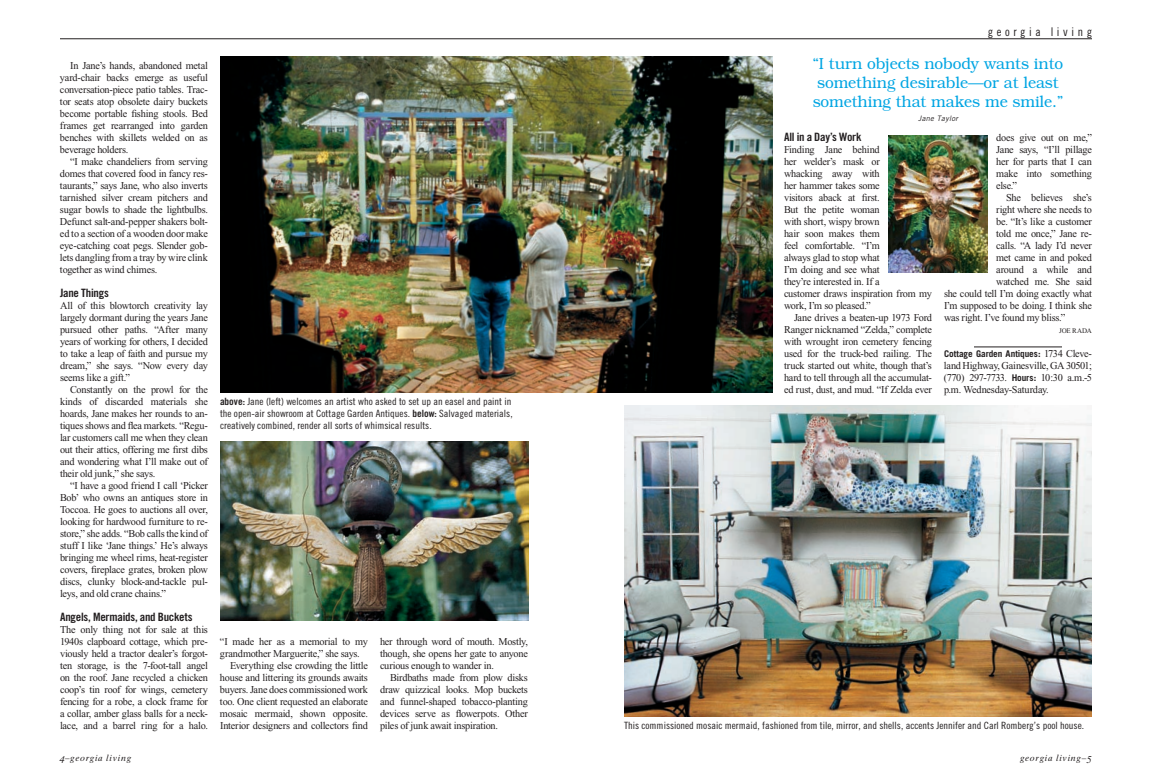
<style>
.page{position:relative;width:1152px;height:783px;background:#fff}
.page>*{position:absolute;margin:0;border:0;box-sizing:border-box;transform-origin:0 0}
.PQ{font:300 16px/19px "Bookman";letter-spacing:-.005em;color:#00a5e3}
.TXF{font:12px "Trade Gothic Cond Eighteen";letter-spacing:.3em;color:#231f20}
.SH1{font:11.5px "Trade Gothic Bold Cond Twenty";letter-spacing:-.02em;color:#231f20;scale:1.07 1}
.TXT{font:10.5px/12px "Times New Roman";letter-spacing:-.02em;color:#231f20;text-align:justify}
.TXF-2{font:10.5px/12px "Times New Roman";letter-spacing:-.02em;color:#231f20}
.RUL{font:10.5px/12px "Times New Roman";letter-spacing:-.03em;color:#231f20;text-align:justify}
.LEG{font:10px/12px "Trade Gothic Cond Eighteen";color:#231f20;text-align:justify;scale:1.05 1}
.RUL-2{font:700 9.2px "Trade Gothic";letter-spacing:-.01em;color:#231f20}
.t1{font:9px "Times Ten Italic Os F";letter-spacing:.075em;color:#231f20}
.PQBY{font:italic 7.5px "Trade Gothic";letter-spacing:.04em;color:#231f20}
.TXT-2{font:7px "Times New Roman";letter-spacing:-.025em;color:#231f20}
.s1{font-size:10px}
.s2{font-family:"Trade Gothic Bold Cond Twenty"}
.s3{font-family:"Times New Roman";font-weight:400;font-size:10.5px}
.s4{font-family:"Trade Gothic";font-weight:700;font-size:9.2px}
</style>
<div class="page">
<hr style="left:60px;top:39px;width:1032px;height:1px;background:#231f20">
<hr style="left:974px;top:347px;width:88px;height:1px;background:#231f20">
<img style="left:624px;top:405px;width:468px;height:312px">
<img style="left:220px;top:57px;width:552px;height:336px">
<img style="left:889px;top:136px;width:98px;height:137px">
<img style="left:220px;top:441px;width:308px;height:180px">
<p class="TXT" style="left:60px;top:60px;width:150px;text-indent:10px">In Jane’s hands, abandoned metal yard-chair backs emerge as useful conversation-piece patio tables. Trac&shy;tor seats atop obsolete dairy buckets become portable fishing stools. Bed frames get rearranged into garden benches with skillets welded on as beverage holders.</p>
<p class="TXT" style="left:60px;top:156px;width:150px;text-indent:10px">“I make chandeliers from serving domes that covered food in fancy res&shy;taurants,” says Jane, who also inverts tarnished silver cream pitchers and sugar bowls to shade the lightbulbs.<br>Defunct salt-and-pepper shakers bolt&shy;ed to a section of a wooden door make eye-catching coat pegs. Slender gob&shy;lets dangling from a tray by wire clink together as wind chimes.</p>
<p class="SH1" style="left:60px;top:286px;width:47px">Jane Things</p>
<p class="TXF-2" style="left:60px;top:300px;width:149px;text-align:justify">All of this blowtorch creativity lay largely dormant during the years Jane pursued other paths. “After many years of working for others, I decided to take a leap of faith and pursue my dream,” she says. “Now every day seems like a gift.”</p>
<p class="TXT" style="left:60px;top:384px;width:150px;text-indent:10px">Constantly on the prowl for the kinds of discarded materials she hoards, Jane makes her rounds to an&shy;tiques shows and flea markets. “Regu&shy;lar customers call me when they clean out their attics, offering me first dibs and wondering what I’ll make out of their old junk,” she says.</p>
<p class="TXT" style="left:60px;top:480px;width:150px;text-indent:10px">“I have a good friend I call ‘Picker Bob’ who owns an antiques store in Toccoa. He goes to auctions all over, looking for hardwood furniture to re&shy;store,” she adds. “Bob calls the kind of stuff I like ‘Jane things.’ He’s always bringing me wheel rims, heat-register covers, fireplace grates, broken plow discs, clunky block-and-tackle pul&shy;leys, and old crane chains.”</p>
<p class="SH1" style="left:60px;top:610px;width:126px">Angels, Mermaids, and Buckets</p>
<p class="TXF-2" style="left:60px;top:624px;width:150px;text-align:justify">The only thing not for sale at this 1940s clapboard cottage, which pre&shy;viously held a tractor dealer’s forgot&shy;ten storage, is the 7-foot-tall angel on the roof. Jane recycled a chicken coop’s tin roof for wings, cemetery fencing for a robe, a clock frame for a collar, amber glass balls for a neck&shy;lace, and a barrel ring for a halo.</p>
<p class="t1" style="left:60px;top:752px;width:73px"><span class="s1">4</span>–georgia living</p>
<p class="LEG" style="left:220px;top:395px;width:280px"><span class="s2">above:</span> Jane (left) welcomes an artist who asked to set up an easel and paint in the open-air showroom at Cottage Garden Antiques. <span class="s2">below:</span> Salvaged materials, creatively combined, render all sorts of whimsical results.</p>
<p class="TXF-2" style="left:220px;top:636px;width:150px">“I made her as a memorial to my grandmother Marguerite,” she says.</p>
<p class="TXT" style="left:220px;top:660px;width:149px;text-indent:10px">Everything else crowding the little house and littering its grounds awaits buyers. Jane does commissioned work too. One client requested an elaborate mosaic mermaid, shown opposite.<br>Interior designers and collectors find</p>
<p class="TXT" style="left:380px;top:636px;width:149px">her through word of mouth. Mostly, though, she opens her gate to anyone curious enough to wander in.</p>
<p class="TXT" style="left:380px;top:672px;width:149px;text-indent:10px">Birdbaths made from plow disks draw quizzical looks. Mop buckets and funnel-shaped tobacco-planting devices serve as flowerpots. Other piles of junk await inspiration.</p>
<p class="TXF" style="left:988px;top:25px;width:106px">georgia living</p>
<p class="PQ" style="left:813px;top:54px;width:252px">“I turn objects nobody wants into something desirable—or at least something that makes me smile.”</p>
<p class="PQBY" style="left:918px;top:114px;width:41px">Jane Taylor</p>
<p class="SH1" style="left:784px;top:130px;width:74px">All in a Day’s Work</p>
<p class="TXF-2" style="left:784px;top:144px;width:149px">Finding Jane behind<br>her welder’s mask or<br>whacking away with<br>her hammer takes some<br>visitors aback at first.<br>But the petite woman<br>with short, wispy brown<br>hair soon makes them<br>feel comfortable. “I’m<br>always glad to stop what<br>I’m doing and see what<br>they’re interested in. If a<br>customer draws inspiration from my work, I’m so pleased.”</p>
<p class="TXT" style="left:784px;top:312px;width:150px;text-indent:10px">Jane drives a beaten-up 1973 Ford Ranger nicknamed “Zelda,” complete with wrought iron cemetery fencing used for the truck-bed railing. The truck started out white, though that’s hard to tell through all the accumulat&shy;ed rust, dust, and mud. “If Zelda ever</p>
<p class="TXT" style="left:996px;top:132px;width:97px">does give out on me,” Jane says, “I’ll pillage her for parts that I can make into something else.”</p>
<p class="TXT" style="left:1006px;top:192px;width:87px">She believes she’s</p>
<p class="TXT" style="left:996px;top:204px;width:97px">right where she needs to</p>
<p class="TXT" style="left:996px;top:216px;width:97px">be. “It’s like a customer</p>
<p class="TXT" style="left:996px;top:228px;width:97px">told me once,” Jane re-</p>
<p class="TXT" style="left:996px;top:240px;width:97px">calls. “A lady I’d never</p>
<p class="TXT" style="left:996px;top:252px;width:97px">met came in and poked</p>
<p class="TXT" style="left:996px;top:264px;width:97px">around a while and</p>
<p class="TXT" style="left:996px;top:276px;width:97px">watched me. She said</p>
<p class="TXT" style="left:944px;top:288px;width:149px">she could tell I’m doing exactly what</p>
<p class="TXT" style="left:944px;top:300px;width:149px">I’m supposed to be doing. I think she</p>
<p class="TXT" style="left:944px;top:312px;width:123px">was right. I’ve found my bliss.”</p>
<p class="TXT-2" style="left:1059px;top:327px;width:34px">JOE RADA</p>
<p class="RUL-2" style="left:944px;top:348px;width:149px">Cottage Garden Antiques: <span class="s3">1734 Cleve-</span></p>
<p class="RUL" style="left:944px;top:360px;width:150px">land Highway, Gainesville, GA 30501; (770) 297-7733. <span class="s4">Hours:</span> 10:30 a.m.-5 p.m. Wednesday-Saturday.</p>
<p class="LEG" style="left:624px;top:719px;width:440px">This commissioned mosaic mermaid, fashioned from tile, mirror, and shells, accents Jennifer and Carl Romberg’s pool house.</p>
<p class="t1" style="left:1020px;top:752px;width:73px">georgia living–<span class="s1">5</span></p>
</div>
